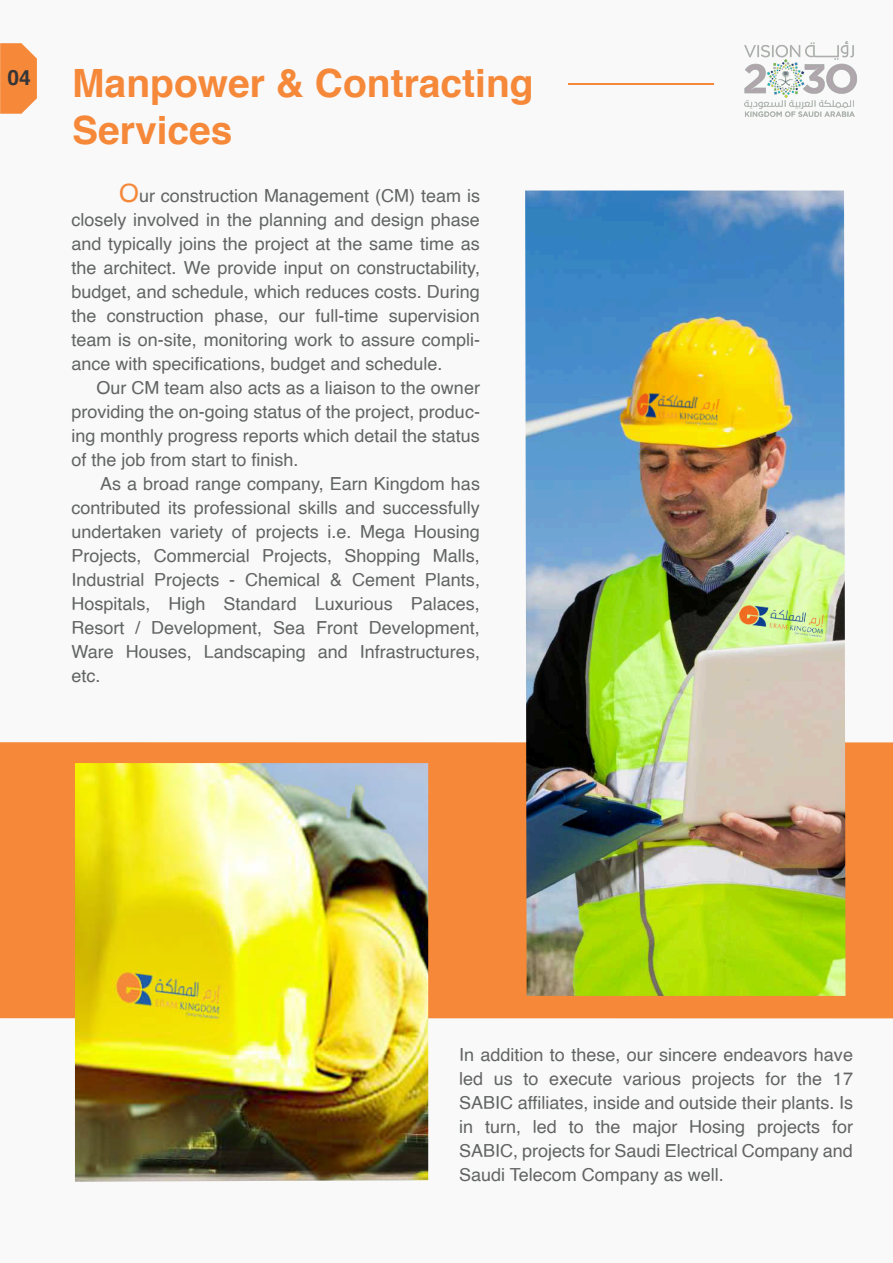
<style>
.page{position:relative;width:893px;height:1263px;background:#f9f9fa}
.page>*{position:absolute;margin:0;border:0;box-sizing:border-box;transform-origin:0 0}
.t1{font:700 39px/46.8px "Helvetica";color:#f58839}
.t2{font:700 21px "Helvetica";color:#353538}
.t3{font:18px/24px "Helvetica";color:#626363;text-align:justify}
.s1{font-size:25.5px;color:#f58839}
</style>
<div class="page">
<hr style="left:568px;top:84px;width:146px;height:1px;background:#f58839">
<svg style="left:0;top:43px;width:37px;height:71px;background:#f5934d"></svg>
<img style="left:744px;top:41px;width:113px;height:76px">
<div style="left:0;top:742px;width:893px;height:276px;background:#f58839"></div>
<img style="left:75px;top:763px;width:353px;height:419px">
<img style="left:525px;top:190px;width:320px;height:806px">
<p class="t2" style="left:8px;top:61px;width:25px">04</p>
<h1 class="t1" style="left:72px;top:61px;width:463px">Manpower &amp; Contracting<br>Services</h1>
<p class="t3" style="left:71px;top:185px;width:410px;text-indent:48px"><span class="s1">O</span>ur construction Management (CM) team is closely involved in the planning and design phase and typically joins the project at the same time as the architect. We provide input on constructability, budget, and schedule, which reduces costs. During the construction phase, our full-time supervision team is on-site, monitoring work to assure compli&shy;ance with specifications, budget and schedule.</p>
<p class="t3" style="left:71px;top:377px;width:410px;text-indent:25px">Our CM team also acts as a liaison to the owner providing the on-going status of the project, produc&shy;ing monthly progress reports which detail the status of the job from start to finish.</p>
<p class="t3" style="left:71px;top:473px;width:410px;text-indent:29px">As a broad range company, Earn Kingdom has contributed its professional skills and successfully undertaken variety of projects i.e. Mega Housing Projects, Commercial Projects, Shopping Malls, Industrial Projects - Chemical &amp; Cement Plants, Hospitals, High Standard Luxurious Palaces, Resort / Development, Sea Front Development, Ware Houses, Landscaping and Infrastructures, etc.</p>
<p class="t3" style="left:459px;top:1043px;width:395px">In addition to these, our sincere endeavors have led us to execute various projects for the 17<br>SABIC affiliates, inside and outside their plants. Is in turn, led to the major Hosing projects for SABIC, projects for Saudi Electrical Company and Saudi Telecom Company as well.</p>
</div>
